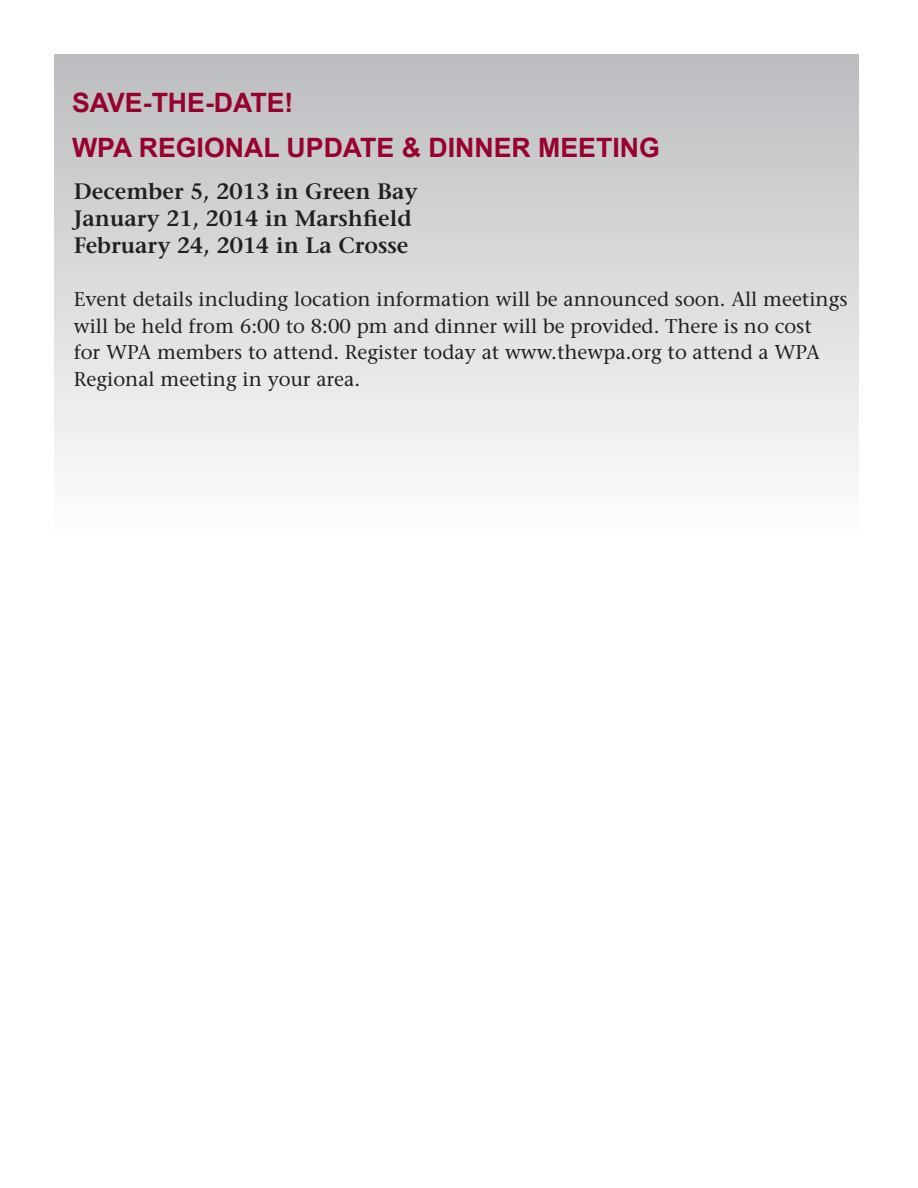
<style>
.page{position:relative;width:918px;height:1188px;background:#fff}
.page>*{position:absolute;margin:0;border:0;box-sizing:border-box;transform-origin:0 0}
.Heading{font:700 26.7px "Arial";color:#98012d}
.Body_Copy{font:600 22.2px "Stone Serif";color:#231f20}
.Body_Copy-2{font:19.95px/26.7px "Stone Serif";color:#231f20}
</style>
<div class="page">
<div style="left:54px;top:54px;width:804px;height:481px;background:linear-gradient(to bottom,#bbbcbf,#fefefe)"></div>
<p class="Heading" style="left:72px;top:85px;width:223px">SAVE-THE-DATE!</p>
<p class="Heading" style="left:72px;top:130px;width:589px">WPA REGIONAL UPDATE &amp; DINNER MEETING</p>
<p class="Body_Copy" style="left:74px;top:178px;width:346px">December 5, 2013 in Green Bay</p>
<p class="Body_Copy" style="left:74px;top:205px;width:339px">January 21, 2014 in Marshfield</p>
<p class="Body_Copy" style="left:74px;top:232px;width:336px">February 24, 2014 in La Crosse</p>
<p class="Body_Copy-2" style="left:74px;top:286px;width:775px">Event details including location information will be announced soon. All meetings will be held from 6:00 to 8:00 pm and dinner will be provided. There is no cost<br>for WPA members to attend. Register today at www.thewpa.org to attend a WPA Regional meeting in your area.</p>
</div>
